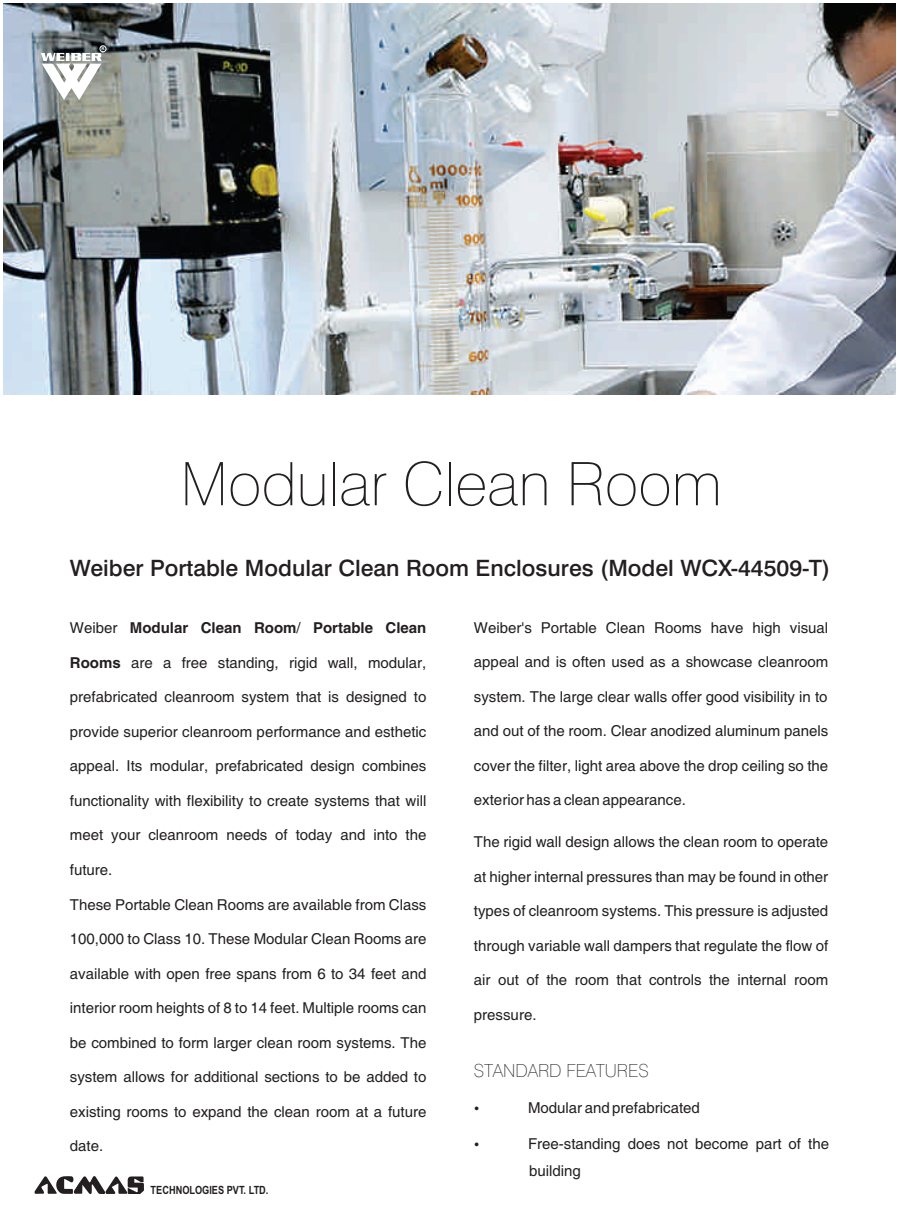
<style>
.page{position:relative;width:897px;height:1215px;background:#fff}
.page>*{position:absolute;margin:0;border:0;box-sizing:border-box;transform-origin:0 0}
.t1{font:100 60px "Swiss 721 BT";color:#231f20}
.t2{font:500 22.5px "Swiss 721 BT";color:#231f20}
.t3{font:100 18px "Swiss 721 BT";color:#231f20}
.t4{font:15px/27px "Helvetica";color:#231f20}
.t5{font:700 15px "Helvetica";color:#231f20}
.t6{font:700 11.4px "Arial";color:#231f20;scale:.81 1}
.t7{font:700 4.5px "Arial";color:#fff}
.s1{font-weight:400}
.s2{font-weight:700}
</style>
<div class="page">
<img style="left:3px;top:3px;width:892px;height:392px">
<svg style="left:41px;top:53px;width:61px;height:47px"></svg>
<div style="left:100px;top:45px;width:6px;height:7px;border:1px solid #fff;border-radius:50%"></div>
<svg style="left:34px;top:1176px;width:110px;height:18px"></svg>
<p class="t7" style="left:101px;top:47px;width:5px">R</p>
<h1 class="t1" style="left:180px;top:460px;width:543px">Modular Clean Room</h1>
<h2 class="t2" style="left:70px;top:559px;width:761px">Weiber Portable Modular Clean Room Enclosures (Model WCX-44509-T)</h2>
<p class="t5" style="left:70px;top:622px;width:358px"><span class="s1">Weiber</span> Modular Clean Room<span class="s1">/</span> Portable Clean</p>
<p class="t4" style="left:70px;top:650px;width:358px"><span class="s2">Rooms</span> are a free standing, rigid wall, modular,</p>
<p class="t4" style="left:70px;top:685px;width:358px">prefabricated cleanroom system that is designed to</p>
<p class="t4" style="left:70px;top:719px;width:358px">provide superior cleanroom performance and esthetic</p>
<p class="t4" style="left:70px;top:754px;width:358px">appeal. Its modular, prefabricated design combines</p>
<p class="t4" style="left:70px;top:788px;width:358px">functionality with flexibility to create systems that will</p>
<p class="t4" style="left:70px;top:823px;width:358px">meet your cleanroom needs of today and into the</p>
<p class="t4" style="left:70px;top:857px;width:44px">future.</p>
<p class="t4" style="left:70px;top:893px;width:358px">These Portable Clean Rooms are available from Class</p>
<p class="t4" style="left:70px;top:927px;width:358px">100,000 to Class 10. These Modular Clean Rooms are</p>
<p class="t4" style="left:70px;top:962px;width:358px">available with open free spans from 6 to 34 feet and</p>
<p class="t4" style="left:70px;top:996px;width:358px">interior room heights of 8 to 14 feet. Multiple rooms can</p>
<p class="t4" style="left:70px;top:1031px;width:358px">be combined to form larger clean room systems. The</p>
<p class="t4" style="left:70px;top:1065px;width:358px">system allows for additional sections to be added to</p>
<p class="t4" style="left:70px;top:1100px;width:358px">existing rooms to expand the clean room at a future</p>
<p class="t4" style="left:70px;top:1134px;width:35px">date.</p>
<p class="t6" style="left:151px;top:1186px;width:147px">TECHNOLOGIES PVT. LTD.</p>
<p class="t4" style="left:474px;top:615px;width:356px">Weiber's Portable Clean Rooms have high visual</p>
<p class="t4" style="left:474px;top:650px;width:356px">appeal and is often used as a showcase cleanroom</p>
<p class="t4" style="left:474px;top:684px;width:355px">system. The large clear walls offer good visibility in to</p>
<p class="t4" style="left:474px;top:719px;width:356px">and out of the room. Clear anodized aluminum panels</p>
<p class="t4" style="left:474px;top:753px;width:356px">cover the filter, light area above the drop ceiling so the</p>
<p class="t4" style="left:474px;top:788px;width:213px">exterior has a clean appearance.</p>
<p class="t4" style="left:474px;top:830px;width:356px">The rigid wall design allows the clean room to operate</p>
<p class="t4" style="left:474px;top:864px;width:356px">at higher internal pressures than may be found in other</p>
<p class="t4" style="left:474px;top:899px;width:356px">types of cleanroom systems. This pressure is adjusted</p>
<p class="t4" style="left:474px;top:933px;width:356px">through variable wall dampers that regulate the flow of</p>
<p class="t4" style="left:474px;top:968px;width:356px">air out of the room that controls the internal room</p>
<p class="t4" style="left:474px;top:1002px;width:64px">pressure.</p>
<p class="t3" style="left:474px;top:1063px;width:176px">STANDARD FEATURES</p>
<p class="t4" style="left:528px;top:1095px;width:173px">Modular and prefabricated</p>
<p class="t4" style="left:528px;top:1131px;width:302px">Free-standing does not become part of the building</p>
</div>
